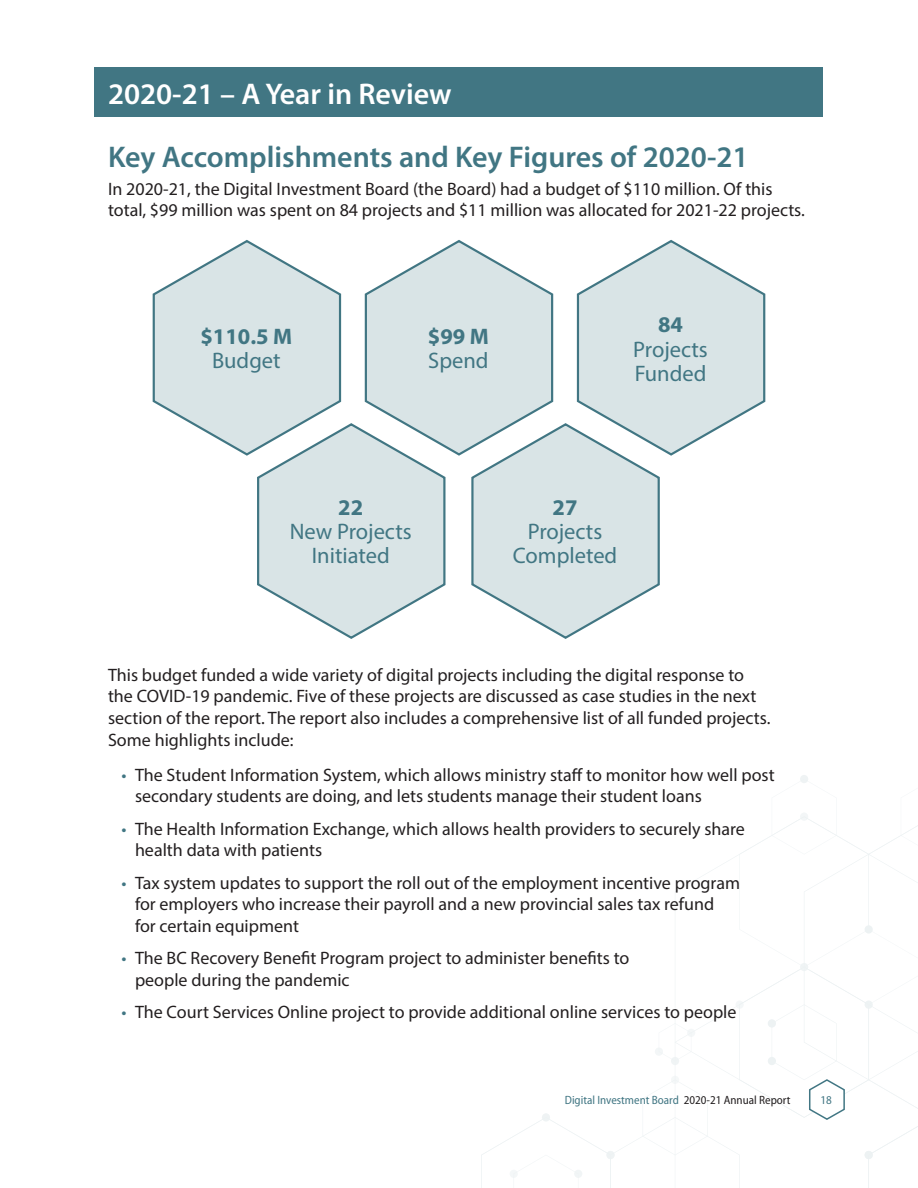
<style>
.page{position:relative;width:918px;height:1188px;background:#fff}
.page>*{position:absolute;margin:0;border:0;box-sizing:border-box;transform-origin:0 0}
.Body_H2{font:600 30px "Myriad Pro";color:#417683}
.Body_H1{font:600 30px "Myriad Pro";color:#fff}
.Highlight_Box_Body{font:22.5px/24px "Myriad Pro";color:#417683;text-align:center}
.Highlight_Box_Body-2{font:700 22.5px/24px "Myriad Pro";color:#417683;text-align:center}
.Body_Bullets_Level_1{font:18px/21.6px "Myriad Pro";color:#231f20}
.Body{font:18px/21.6px "Myriad Pro";color:#231f20}
.t1{font:semi-condensed 12px "Myriad Pro";color:#417683}
.s1{font-weight:400}
.s2{font-weight:700}
.s3{color:#417683}
.s4{color:#231f20}
</style>
<div class="page">
<div style="left:94px;top:68px;width:730px;height:49px;background:#417683"></div>
<svg style="left:152px;top:240px;width:614px;height:399px"></svg>
<svg style="left:481px;top:775px;width:437px;height:413px"></svg>
<h1 class="Body_H1" style="left:108px;top:74px;width:345px">2020-21 – A Year in Review</h1>
<h2 class="Body_H2" style="left:108px;top:137px;width:642px">Key Accomplishments and Key Figures of 2020-21</h2>
<p class="Body" style="left:108px;top:178px;width:698px">In 2020-21, the Digital Investment Board (the Board) had a budget of $110 million. Of this total, $99 million was spent on 84 projects and $11 million was allocated for 2021-22 projects.</p>
<p class="Highlight_Box_Body-2" style="left:200px;top:324px;width:93px">$110.5 M<br><span class="s1">Budget</span></p>
<p class="Highlight_Box_Body" style="left:428px;top:324px;width:63px;text-align:left"><span class="s2">$99 M<br></span>Spend</p>
<p class="Highlight_Box_Body-2" style="left:658px;top:311px;width:26px">84</p>
<p class="Highlight_Box_Body" style="left:633px;top:337px;width:76px;text-align:left">Projects<br>Funded</p>
<p class="Highlight_Box_Body" style="left:290px;top:496px;width:123px"><span class="s2">22<br></span>New Projects<br>Initiated</p>
<p class="Highlight_Box_Body" style="left:513px;top:496px;width:106px"><span class="s2">27<br></span>Projects<br>Completed</p>
<p class="Body" style="left:108px;top:664px;width:664px">This budget funded a wide variety of digital projects including the digital response to the COVID-19 pandemic. Five of these projects are discussed as case studies in the next section of the report. The report also includes a comprehensive list of all funded projects.<br>Some highlights include:</p>
<p class="Body_Bullets_Level_1" style="left:135px;top:764px;width:641px;text-indent:-14px"><span class="s3">•</span> The Student Information System, which allows ministry staff to monitor how well post secondary students are doing, and lets students manage their student loans</p>
<p class="Body_Bullets_Level_1" style="left:135px;top:818px;width:611px;text-indent:-14px"><span class="s3">•</span> The Health Information Exchange, which allows health providers to securely share health data with patients</p>
<p class="Body_Bullets_Level_1" style="left:135px;top:872px;width:607px;text-indent:-14px"><span class="s3">•</span> Tax system updates to support the roll out of the employment incentive program for employers who increase their payroll and a new provincial sales tax refund<br>for certain equipment</p>
<p class="Body_Bullets_Level_1" style="left:135px;top:947px;width:496px;text-indent:-14px"><span class="s3">•</span> The BC Recovery Benefit Program project to administer benefits to people during the pandemic</p>
<p class="Body_Bullets_Level_1" style="left:122px;top:1001px;width:617px"><span class="s3">•</span> The Court Services Online project to provide additional online services to people</p>
<p class="t1" style="left:565px;top:1093px;width:227px">Digital Investment Board <span class="s4">2020-21 Annual Report</span></p>
<p class="t1" style="left:821px;top:1094px;width:13px">18</p>
</div>
